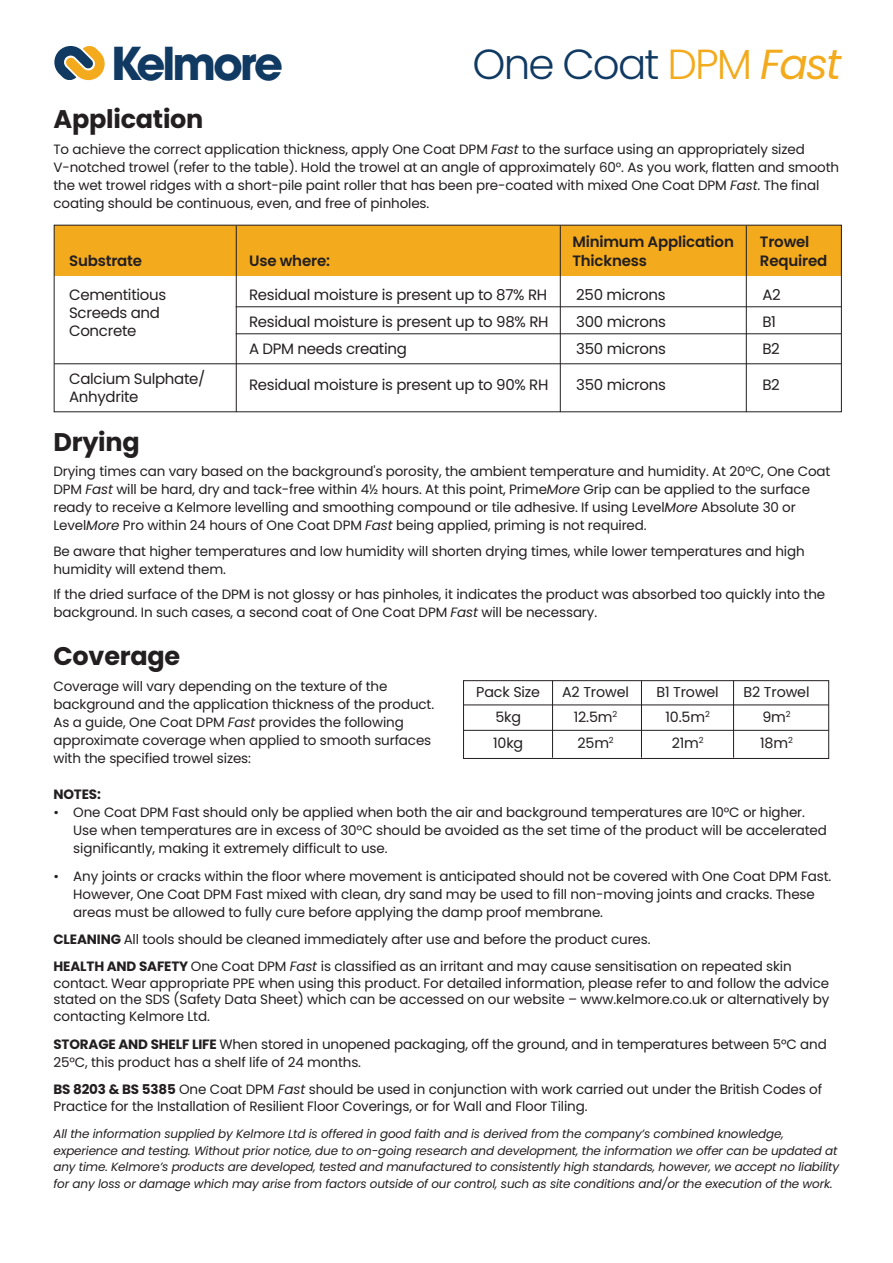
<style>
.page{position:relative;width:893px;height:1263px;background:#fff}
.page>*{position:absolute;margin:0;border:0;box-sizing:border-box;transform-origin:0 0}
.t1{font:700 45px "Avant Garde";letter-spacing:-.065em;color:#113a63}
.t2{font:300 42px "Poppins";letter-spacing:-.045em;color:#113a63}
.t3{font:700 25.5px "Poppins";letter-spacing:-.01em;color:#231f20}
.t4{font:15px/27px "Poppins";letter-spacing:-.02em;color:#231f20}
.t5{font:600 15px/19.5px "Poppins";letter-spacing:-.01em;color:#231f20}
.t6{font:14.25px/25.3px "Poppins";letter-spacing:-.01em;color:#231f20;text-align:center}
.t7{font:13.5px/18px "Poppins";letter-spacing:-.01em;color:#231f20}
.t8{font:700 13.5px "Poppins";letter-spacing:-.01em;color:#231f20}
.t9{font:italic 12px/16.5px "Poppins";letter-spacing:-.015em;color:#231f20}
.s1{color:#f3aa1c}
.s2{font-weight:400;font-style:italic;color:#f3aa1c}
.s3{font-style:italic}
.s4{font-weight:700}
</style>
<div class="page">
<svg style="left:54px;top:46px;width:51px;height:35px"></svg>
<div style="left:463px;top:680px;width:366px;height:79px;border:1px solid #231f20"></div>
<hr style="left:464px;top:705px;width:365px;height:1px;background:#231f20">
<hr style="left:552px;top:681px;width:1px;height:77px;background:#231f20">
<hr style="left:464px;top:730px;width:365px;height:1px;background:#231f20">
<hr style="left:641px;top:681px;width:1px;height:77px;background:#231f20">
<hr style="left:733px;top:681px;width:1px;height:77px;background:#231f20">
<div style="left:54px;top:225px;width:788px;height:51px;background:#f3aa1c"></div>
<hr style="left:54px;top:363px;width:788px;height:1px;background:#231f20">
<hr style="left:746px;top:226px;width:1px;height:186px;background:#231f20">
<hr style="left:560px;top:226px;width:1px;height:186px;background:#231f20">
<hr style="left:236px;top:226px;width:1px;height:186px;background:#231f20">
<hr style="left:236px;top:333px;width:606px;height:1px;background:#231f20">
<hr style="left:236px;top:306px;width:606px;height:1px;background:#231f20">
<h1 class="t1" style="left:110px;top:34px;width:174px">Kelmore</h1>
<h2 class="t2" style="left:472px;top:40px;width:370px">One Coat <span class="s1">DPM</span> <span class="s2">Fast</span></h2>
<h3 class="t3" style="left:53px;top:105px;width:151px">Application</h3>
<p class="t7" style="left:53px;top:140px;width:787px">To achieve the correct application thickness, apply One Coat DPM <span class="s3">Fast</span> to the surface using an appropriately sized V-notched trowel (refer to the table). Hold the trowel at an angle of approximately 60°. As you work, flatten and smooth the wet trowel ridges with a short-pile paint roller that has been pre-coated with mixed One Coat DPM <span class="s3">Fast</span>. The final coating should be continuous, even, and free of pinholes.</p>
<p class="t5" style="left:69px;top:251px;width:75px">Substrate</p>
<p class="t5" style="left:249px;top:251px;width:82px">Use where:</p>
<p class="t5" style="left:572px;top:232px;width:163px">Minimum Application<br>Thickness</p>
<p class="t5" style="left:760px;top:232px;width:69px">Trowel<br>Required</p>
<p class="t4" style="left:249px;top:281px;width:301px;text-align:justify">Residual moisture is present up to 87% RH Residual moisture is present up to 98% RH A DPM needs creating</p>
<p class="t4" style="left:249px;top:371px;width:301px">Residual moisture is present up to 90% RH</p>
<p class="t4" style="left:69px;top:286px;width:99px;line-height:18px">Cementitious<br>Screeds and<br>Concrete</p>
<p class="t4" style="left:576px;top:281px;width:91px;text-align:justify">250 microns 300 microns 350 microns</p>
<p class="t4" style="left:576px;top:371px;width:91px">350 microns</p>
<p class="t4" style="left:69px;top:370px;width:138px;line-height:18px">Calcium Sulphate/<br>Anhydrite</p>
<p class="t4" style="left:762px;top:281px;width:20px">A2<br>B1<br>B2</p>
<p class="t4" style="left:762px;top:371px;width:19px">B2</p>
<h3 class="t3" style="left:53px;top:427px;width:88px">Drying</h3>
<p class="t7" style="left:53px;top:463px;width:779px">Drying times can vary based on the background's porosity, the ambient temperature and humidity. At 20°C, One Coat DPM <span class="s3">Fast</span> will be hard, dry and tack-free within 4½ hours. At this point, Prime<span class="s3">More</span> Grip can be applied to the surface ready to receive a Kelmore levelling and smoothing compound or tile adhesive. If using Level<span class="s3">More</span> Absolute 30 or Level<span class="s3">More</span> Pro within 24 hours of One Coat DPM <span class="s3">Fast</span> being applied, priming is not required.</p>
<p class="t7" style="left:53px;top:542px;width:753px">Be aware that higher temperatures and low humidity will shorten drying times, while lower temperatures and high humidity will extend them.</p>
<p class="t7" style="left:53px;top:586px;width:773px">If the dried surface of the DPM is not glossy or has pinholes, it indicates the product was absorbed too quickly into the background. In such cases, a second coat of One Coat DPM <span class="s3">Fast</span> will be necessary.</p>
<h3 class="t3" style="left:53px;top:642px;width:128px">Coverage</h3>
<p class="t7" style="left:53px;top:677px;width:382px">Coverage will vary depending on the texture of the background and the application thickness of the product.<br>As a guide, One Coat DPM <span class="s3">Fast</span> provides the following approximate coverage when applied to smooth surfaces with the specified trowel sizes:</p>
<p class="t8" style="left:53px;top:786px;width:49px">NOTES:</p>
<p class="t7" style="left:73px;top:803px;width:755px;text-indent:-20px">• One Coat DPM Fast should only be applied when both the air and background temperatures are 10°C or higher.<br>Use when temperatures are in excess of 30ºC should be avoided as the set time of the product will be accelerated significantly, making it extremely difficult to use.</p>
<p class="t7" style="left:73px;top:868px;width:759px;text-indent:-20px">• Any joints or cracks within the floor where movement is anticipated should not be covered with One Coat DPM Fast.<br>However, One Coat DPM Fast mixed with clean, dry sand may be used to fill non-moving joints and cracks. These areas must be allowed to fully cure before applying the damp proof membrane.</p>
<p class="t7" style="left:53px;top:926px;width:740px;line-height:27px"><span class="s4">CLEANING</span> All tools should be cleaned immediately after use and before the product cures.<br><span class="s4">HEALTH AND SAFETY</span> One Coat DPM <span class="s3">Fast</span> is classified as an irritant and may cause sensitisation on repeated skin</p>
<p class="t7" style="left:53px;top:975px;width:777px;line-height:16.5px;text-align:justify">contact. Wear appropriate PPE when using this product. For detailed information, please refer to and follow the advice stated on the SDS (Safety Data Sheet) which can be accessed on our website – www.kelmore.co.uk or alternatively by contacting Kelmore Ltd.</p>
<p class="t7" style="left:53px;top:1036px;width:775px"><span class="s4">STORAGE AND SHELF LIFE</span> When stored in unopened packaging, off the ground, and in temperatures between 5°C and<br>25°C, this product has a shelf life of 24 months.</p>
<p class="t7" style="left:53px;top:1081px;width:770px;line-height:16.5px"><span class="s4">BS 8203 &amp; BS 5385</span> One Coat DPM <span class="s3">Fast</span> should be used in conjunction with work carried out under the British Codes of<br>Practice for the Installation of Resilient Floor Coverings, or for Wall and Floor Tiling.</p>
<p class="t9" style="left:53px;top:1125px;width:787px">All the information supplied by Kelmore Ltd is offered in good faith and is derived from the company’s combined knowledge, experience and testing. Without prior notice, due to on-going research and development, the information we offer can be updated at any time. Kelmore’s products are developed, tested and manufactured to consistently high standards, however, we accept no liability for any loss or damage which may arise from factors outside of our control, such as site conditions and/or the execution of the work.</p>
<p class="t6" style="left:476px;top:679px;width:65px">Pack Size<br>5kg<br>10kg</p>
<p class="t6" style="left:562px;top:679px;width:68px">A2 Trowel<br>12.5m<sup>2<br></sup>25m<sup>2</sup></p>
<p class="t6" style="left:744px;top:679px;width:67px">B2 Trowel<br>9m<sup>2<br></sup>18m<sup>2</sup></p>
<p class="t6" style="left:656px;top:679px;width:64px">B1 Trowel<br>10.5m<sup>2<br></sup>21m<sup>2</sup></p>
</div>
